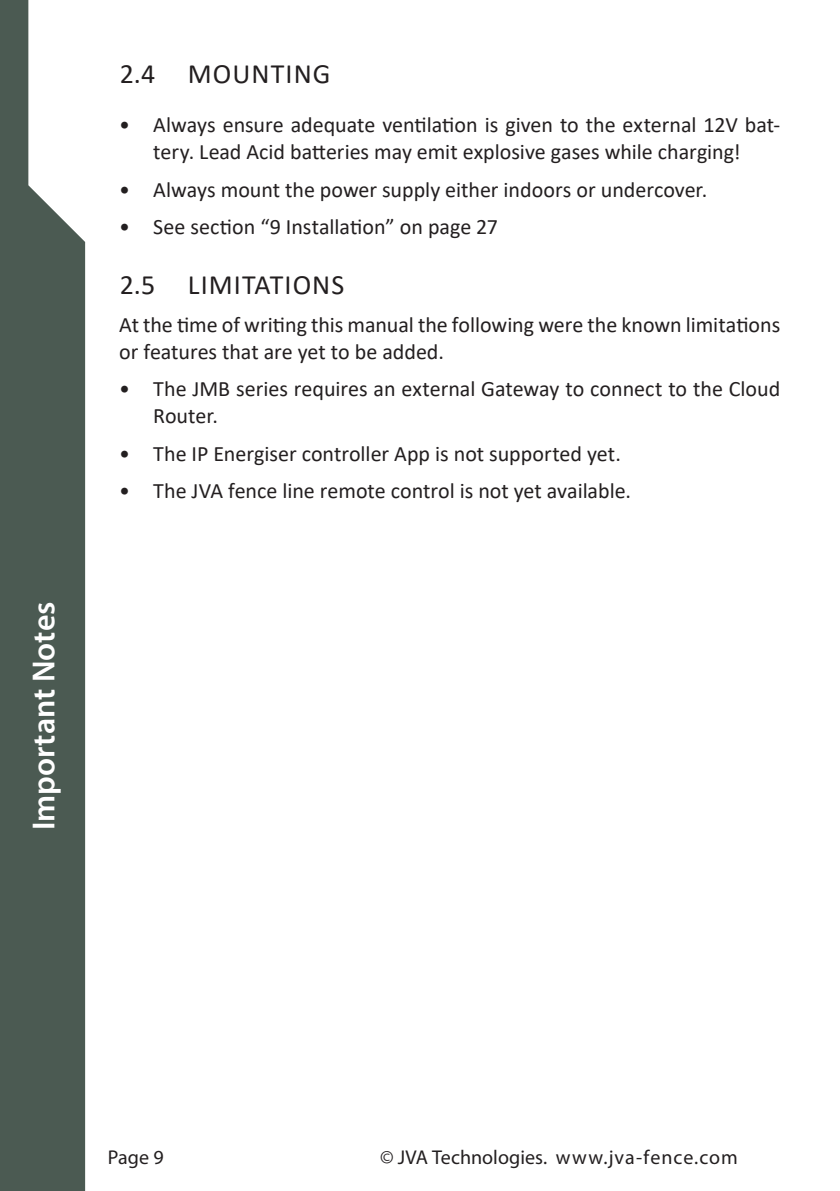
<style>
.page{position:relative;width:840px;height:1191px;background:#fff}
.page>*{position:absolute;margin:0;border:0;box-sizing:border-box;transform-origin:0 0}
.t1{font:600 32px "Myriad Pro";color:#fff}
.t2{font:28px "Calibri";letter-spacing:.04em;color:#231f20}
.JVA_Basic_Paragraph{font:22px/26.4px "Calibri";color:#231f20}
.t3{font:20px "Myriad Pro";letter-spacing:.005em;color:#231f20}
</style>
<div class="page">
<svg style="left:0;top:0;width:85px;height:1191px;background:#5f6d65"></svg>
<h1 class="t1" style="left:23px;top:830px;width:230px;rotate:-90deg">Important Notes</h1>
<p class="t2" style="left:120px;top:55px;width:212px">2.4 MOUNTING</p>
<p class="JVA_Basic_Paragraph" style="left:119px;top:111px;width:662px;text-align:center">• Always ensure adequate ventilation is given to the external 12V bat&shy;tery. Lead Acid batteries may emit explosive gases while charging!</p>
<p class="JVA_Basic_Paragraph" style="left:119px;top:176px;width:589px">• Always mount the power supply either indoors or undercover.</p>
<p class="JVA_Basic_Paragraph" style="left:119px;top:213px;width:380px">• See section “9 Installation” on page 27</p>
<p class="t2" style="left:120px;top:266px;width:226px">2.5 LIMITATIONS</p>
<p class="JVA_Basic_Paragraph" style="left:119px;top:311px;width:662px">At the time of writing this manual the following were the known limitations or features that are yet to be added.</p>
<p class="JVA_Basic_Paragraph" style="left:153px;top:375px;width:628px;text-indent:-34px">• The JMB series requires an external Gateway to connect to the Cloud<br>Router.</p>
<p class="JVA_Basic_Paragraph" style="left:119px;top:439px;width:503px">• The IP Energiser controller App is not supported yet.</p>
<p class="JVA_Basic_Paragraph" style="left:119px;top:477px;width:513px">• The JVA fence line remote control is not yet available.</p>
<p class="t3" style="left:108px;top:1145px;width:57px">Page 9</p>
<p class="t3" style="left:380px;top:1145px;width:359px">© JVA Technologies. www.jva-fence.com</p>
</div>
